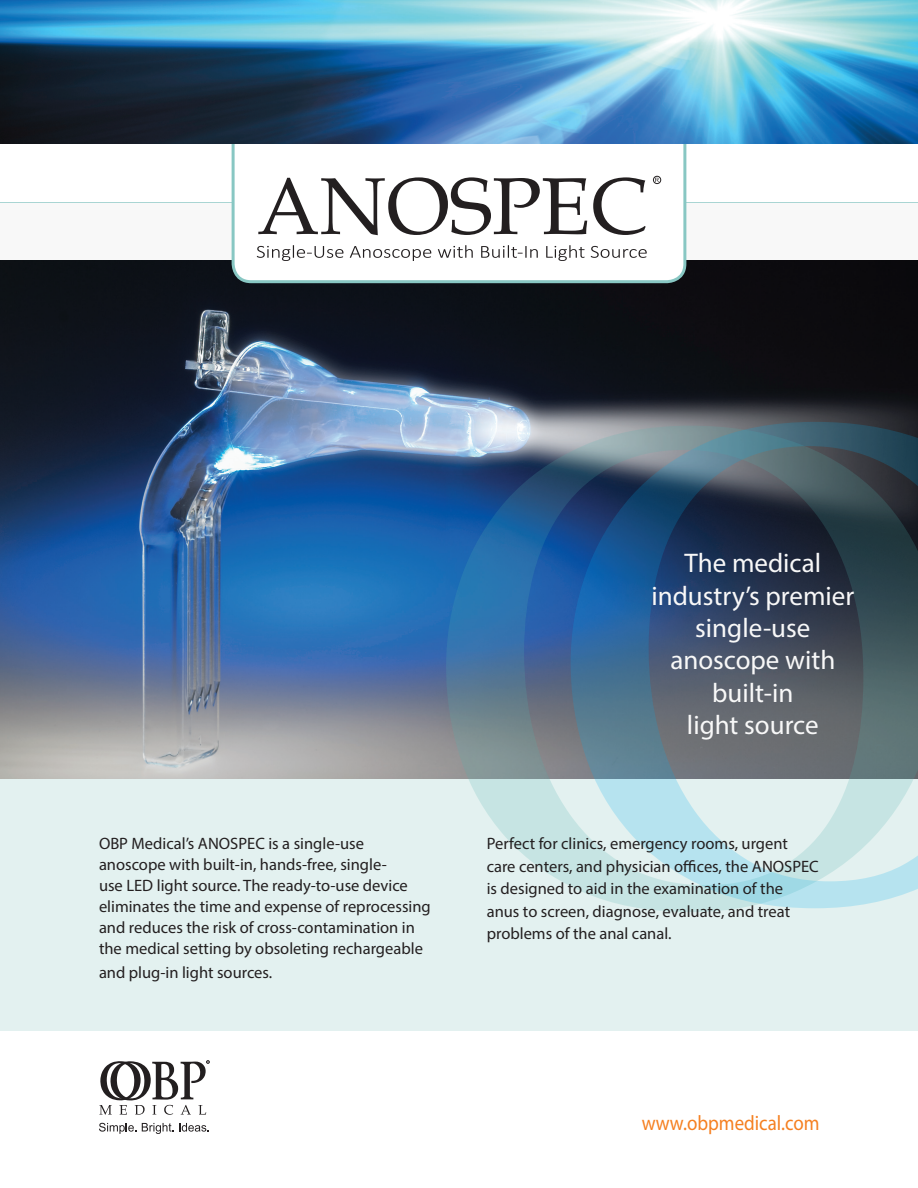
<style>
.page{position:relative;width:918px;height:1188px;background:#fff}
.page>*{position:absolute;margin:0;border:0;box-sizing:border-box;transform-origin:0 0}
.t1{font:27px/32.4px "Myriad Pro";color:#f8f8f8;text-align:center}
.t2{font:21px "Myriad Pro";color:#f58021;scale:.9 1}
.t3{font:16.5px/21px "Myriad Pro";color:#231f20}
</style>
<div class="page">
<div style="left:0;top:779px;width:918px;height:251px;background:#e3f1f0"></div>
<svg style="left:0;top:202px;width:918px;height:59px"></svg>
<img style="left:0;top:261px;width:918px;height:517px">
<svg style="left:446px;top:426px;width:375px;height:486px"></svg>
<svg style="left:571px;top:422px;width:347px;height:486px"></svg>
<div style="left:233px;top:109px;width:452px;height:173px;background:#fff;border-radius:18px"></div>
<div style="left:232px;top:108px;width:454px;height:175px;border:3px solid #88c7c3;border-radius:18px"></div>
<img style="left:0;top:0;width:918px;height:144px">
<svg style="left:99px;top:1061px;width:110px;height:54px"></svg>
<svg style="left:99px;top:1123px;width:110px;height:11px"></svg>
<svg style="left:258px;top:177px;width:329px;height:58px"></svg>
<svg style="left:593px;top:177px;width:53px;height:58px"></svg>
<svg style="left:655px;top:178px;width:4px;height:4px"></svg>
<div style="left:653px;top:176px;width:8px;height:8px;border:1px solid #231f20;border-radius:50%"></div>
<svg style="left:257px;top:245px;width:86px;height:16px"></svg>
<svg style="left:350px;top:246px;width:81px;height:15px"></svg>
<svg style="left:438px;top:245px;width:35px;height:13px"></svg>
<svg style="left:481px;top:245px;width:57px;height:13px"></svg>
<svg style="left:546px;top:245px;width:39px;height:16px"></svg>
<svg style="left:591px;top:246px;width:56px;height:12px"></svg>
<p class="t3" style="left:99px;top:833px;width:333px">OBP Medical’s ANOSPEC is a single-use anoscope with built-in, hands-free, single-<br>use LED light source. The ready-to-use device eliminates the time and expense of reprocessing and reduces the risk of cross-contamination in the medical setting by obsoleting rechargeable</p>
<p class="t3" style="left:99px;top:962px;width:175px">and plug-in light sources.</p>
<p class="t1" style="left:651px;top:546px;width:204px">The medical industry’s premier single-use anoscope with built-in<br>light source</p>
<p class="t3" style="left:487px;top:832px;width:334px;line-height:22.5px">Perfect for clinics, emergency rooms, urgent care centers, and physician offices, the ANOSPEC is designed to aid in the examination of the anus to screen, diagnose, evaluate, and treat problems of the anal canal.</p>
<p class="t2" style="left:642px;top:1110px;width:199px">www.obpmedical.com</p>
</div>
